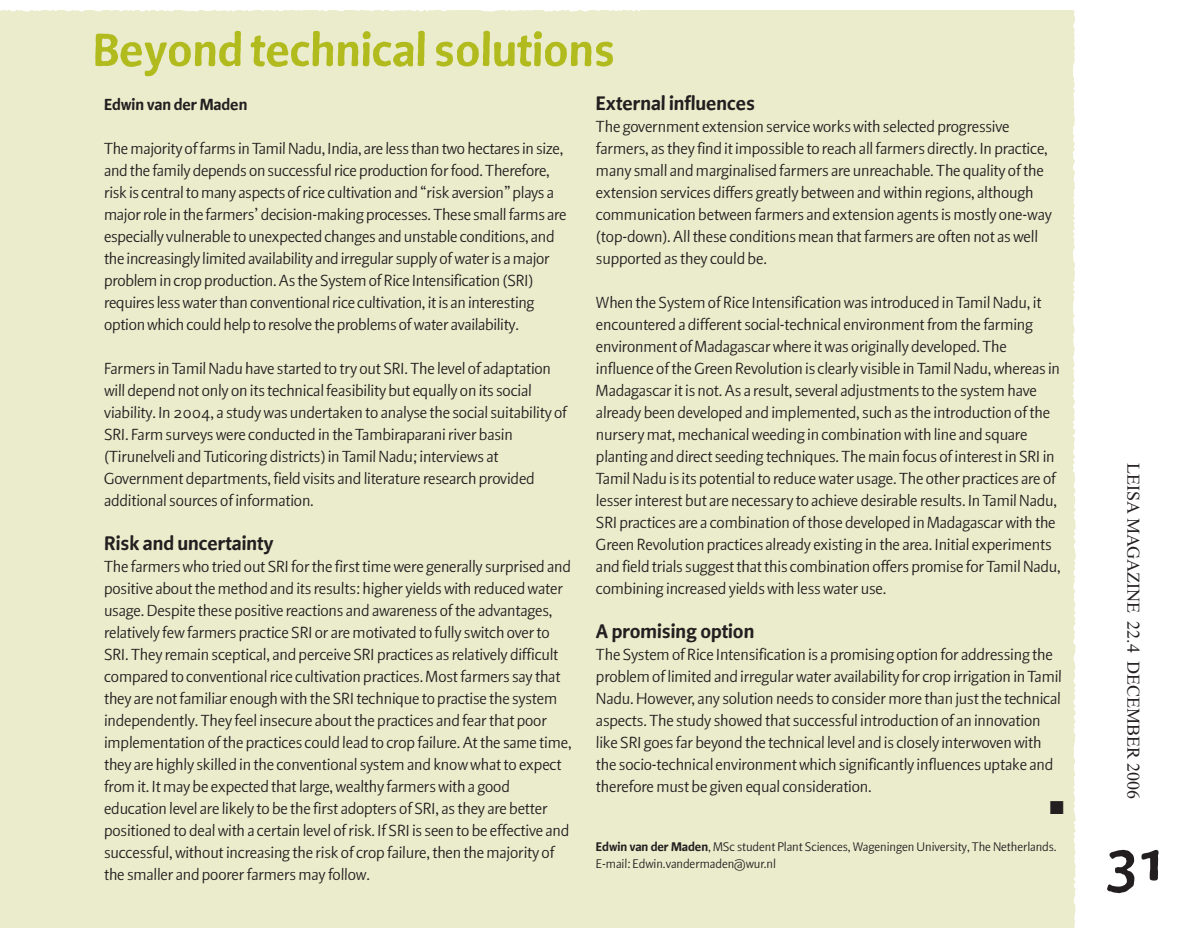
<style>
.page{position:relative;width:1190px;height:928px;background:#fff}
.page>*{position:absolute;margin:0;border:0;box-sizing:border-box;transform-origin:0 0}
.t1{font:64px "Beo Sans Bold R11";color:#231f20}
.t2{font:52px "Beo Sans Bold R11";color:#b2bb1d}
.t3{font:22px "Beo Sans Bold R11";color:#231f20}
.t4{font:18.6px "Zapf Dingbats";color:#231f20}
.t5{font:18px/22px "Beo Sans R11";letter-spacing:-.005em;color:#231f20}
.t6{font:18px "Times";color:#231f20}
.t7{font:18px "Beo Sans Bold R11";color:#231f20}
.t8{font:14px/16.8px "Beo Sans R11";color:#231f20}
.s1{font-family:"Beo Sans Bold R11"}
</style>
<div class="page">
<div style="left:0;top:10px;width:1083px;height:918px;background:#eaeccc"></div>
<svg style="left:1073px;top:10px;width:10px;height:918px;fill:#fff"></svg>
<svg style="left:0;top:10px;width:641px;height:2px"></svg>
<h2 class="t2" style="left:93px;top:31px;width:524px">Beyond technical solutions</h2>
<p class="t7" style="left:104px;top:98px;width:145px">Edwin van der Maden</p>
<p class="t5" style="left:104px;top:139px;width:464px">The majority of farms in Tamil Nadu, India, are less than two hectares in size, and the family depends on successful rice production for food. Therefore, risk is central to many aspects of rice cultivation and “risk aversion” plays a major role in the farmers’ decision-making processes. These small farms are especially vulnerable to unexpected changes and unstable conditions, and the increasingly limited availability and irregular supply of water is a major problem in crop production. As the System of Rice Intensification (SRI) requires less water than conventional rice cultivation, it is an interesting option which could help to resolve the problems of water availability.</p>
<p class="t5" style="left:104px;top:359px;width:464px">Farmers in Tamil Nadu have started to try out SRI. The level of adaptation will depend not only on its technical feasibility but equally on its social viability. In 2004, a study was undertaken to analyse the social suitability of SRI. Farm surveys were conducted in the Tambiraparani river basin (Tirunelveli and Tuticoring districts) in Tamil Nadu; interviews at Government departments, field visits and literature research provided additional sources of information.</p>
<p class="t3" style="left:104px;top:535px;width:171px">Risk and uncertainty</p>
<p class="t5" style="left:104px;top:557px;width:469px">The farmers who tried out SRI for the first time were generally surprised and positive about the method and its results: higher yields with reduced water usage. Despite these positive reactions and awareness of the advantages, relatively few farmers practice SRI or are motivated to fully switch over to SRI. They remain sceptical, and perceive SRI practices as relatively difficult compared to conventional rice cultivation practices. Most farmers say that they are not familiar enough with the SRI technique to practise the system independently. They feel insecure about the practices and fear that poor implementation of the practices could lead to crop failure. At the same time, they are highly skilled in the conventional system and know what to expect from it. It may be expected that large, wealthy farmers with a good education level are likely to be the first adopters of SRI, as they are better positioned to deal with a certain level of risk. If SRI is seen to be effective and successful, without increasing the risk of crop failure, then the majority of the smaller and poorer farmers may follow.</p>
<p class="t3" style="left:596px;top:95px;width:160px">External influences</p>
<p class="t5" style="left:596px;top:117px;width:457px">The government extension service works with selected progressive farmers, as they find it impossible to reach all farmers directly. In practice, many small and marginalised farmers are unreachable. The quality of the extension services differs greatly between and within regions, although communication between farmers and extension agents is mostly one-way (top-down). All these conditions mean that farmers are often not as well supported as they could be.</p>
<p class="t5" style="left:596px;top:293px;width:466px">When the System of Rice Intensification was introduced in Tamil Nadu, it encountered a different social-technical environment from the farming environment of Madagascar where it was originally developed. The influence of the Green Revolution is clearly visible in Tamil Nadu, whereas in Madagascar it is not. As a result, several adjustments to the system have already been developed and implemented, such as the introduction of the nursery mat, mechanical weeding in combination with line and square planting and direct seeding techniques. The main focus of interest in SRI in Tamil Nadu is its potential to reduce water usage. The other practices are of lesser interest but are necessary to achieve desirable results. In Tamil Nadu, SRI practices are a combination of those developed in Madagascar with the Green Revolution practices already existing in the area. Initial experiments and field trials suggest that this combination offers promise for Tamil Nadu, combining increased yields with less water use.</p>
<p class="t3" style="left:596px;top:623px;width:160px">A promising option</p>
<p class="t5" style="left:596px;top:645px;width:467px">The System of Rice Intensification is a promising option for addressing the problem of limited and irregular water availability for crop irrigation in Tamil Nadu. However, any solution needs to consider more than just the technical aspects. The study showed that successful introduction of an innovation like SRI goes far beyond the technical level and is closely interwoven with the socio-technical environment which significantly influences uptake and therefore must be given equal consideration.</p>
<p class="t4" style="left:1050px;top:799px;width:16px">■</p>
<p class="t8" style="left:596px;top:839px;width:462px"><span class="s1">Edwin van der Maden</span>, MSc student Plant Sciences, Wageningen University, The Netherlands.<br>E-mail: Edwin.vandermaden@wur.nl</p>
<p class="t6" style="left:1140px;top:463px;width:338px;rotate:90deg">LEISA MAGAZINE 22.4 DECEMBER 2006</p>
<h1 class="t1" style="left:1104px;top:837px;width:62px">31</h1>
</div>
